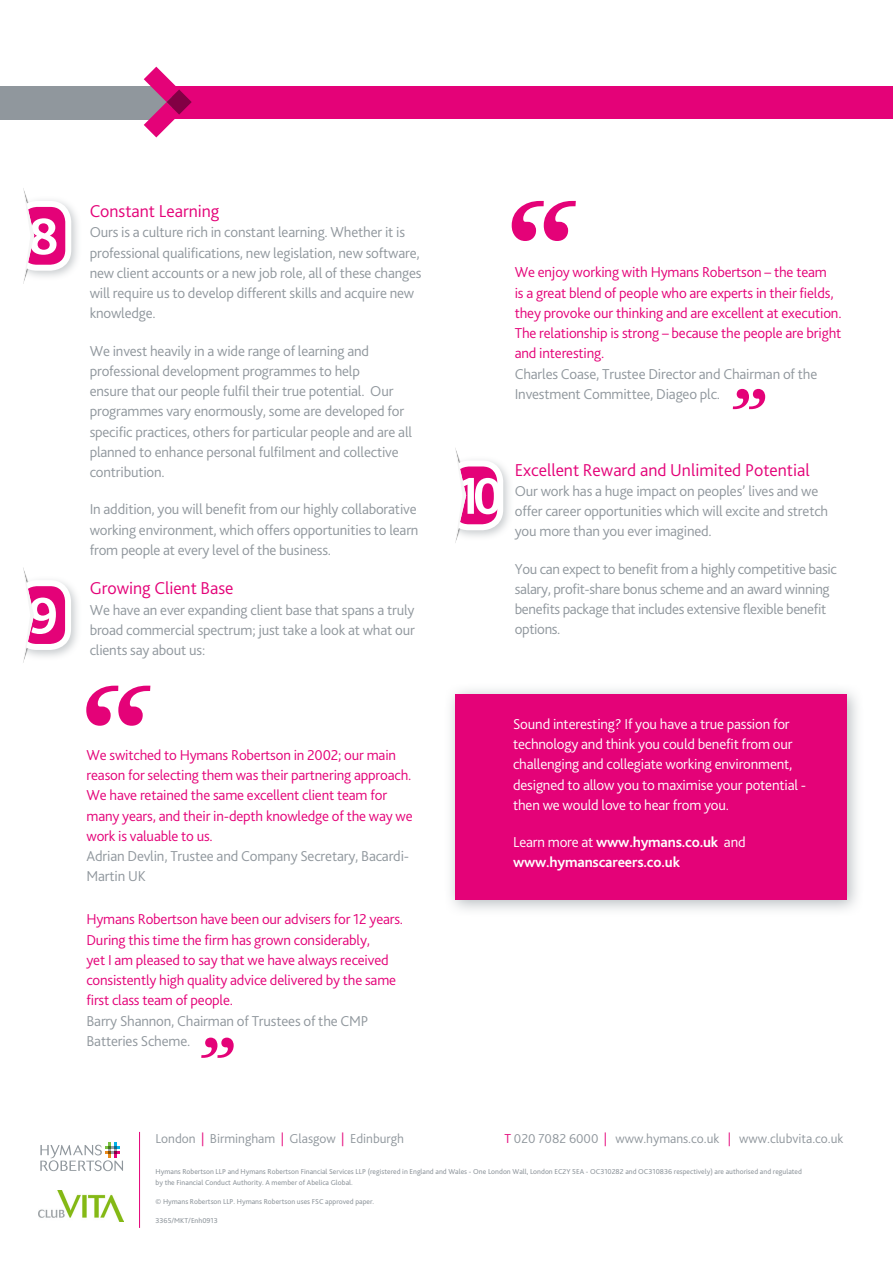
<style>
.page{position:relative;width:893px;height:1263px;background:#fff}
.page>*{position:absolute;margin:0;border:0;box-sizing:border-box;transform-origin:0 0}
.Subhead_grey{font:700 54px "Bliss 2";color:#fff}
.Subhead_pink{font:300 18px "Bliss 2";color:#e40278}
.Body_text{font:300 15px/20.2px "Bliss 2";letter-spacing:-.01em;color:#90979d}
.Body_text-2{font:300 15px/20.2px "Bliss 2";letter-spacing:-.01em;color:#e40278}
.Body_text-3{font:300 15px/20.2px "Bliss 2";letter-spacing:-.01em;color:#fff}
.Body_text-4{font:700 15px/20.2px "Bliss 2";letter-spacing:-.01em;color:#fff}
.regs{font:300 13.5px "Bliss 2";color:#90979d}
.t1{font:7.5px/10.5px "Bliss 2";color:#90979d}
.s1{color:#90979d}
.s2{font-weight:300}
.s3{color:#e40278}
</style>
<div class="page">
<div style="left:444px;top:682px;width:420px;height:235px;background:#90979d;opacity:.65"></div>
<div style="left:455px;top:694px;width:391px;height:205px;background:#e40278"></div>
<div style="left:164px;top:86px;width:729px;height:33px;background:#e40278"></div>
<div style="left:0;top:86px;width:171px;height:33px;background:#90979d"></div>
<svg style="left:144px;top:67px;width:48px;height:70px"></svg>
<img style="left:39px;top:1191px;width:85px;height:30px">
<hr style="left:139px;top:1132px;width:1px;height:96px;background:#e40278">
<svg style="left:40px;top:1142px;width:83px;height:29px"></svg>
<div style="left:11px;top:196px;width:72px;height:86px;background:#959ca1;opacity:.5"></div>
<div style="left:19px;top:204px;width:49px;height:64px;background:#e40278;border-radius:18px"></div>
<div style="left:16px;top:201px;width:55px;height:70px;border:6px solid #fff;border-radius:18px"></div>
<svg style="left:11px;top:188px;width:31px;height:96px"></svg>
<div style="left:11px;top:575px;width:71px;height:86px;background:#959ca1;opacity:.5"></div>
<div style="left:19px;top:583px;width:49px;height:64px;background:#e40278;border-radius:18px"></div>
<div style="left:16px;top:580px;width:55px;height:70px;border:6px solid #fff;border-radius:18px"></div>
<svg style="left:11px;top:567px;width:31px;height:96px"></svg>
<div style="left:443px;top:455px;width:71px;height:86px;background:#959ca1;opacity:.5"></div>
<div style="left:451px;top:463px;width:49px;height:64px;background:#e40278;border-radius:18px"></div>
<div style="left:448px;top:460px;width:55px;height:70px;border:6px solid #fff;border-radius:18px"></div>
<svg style="left:443px;top:448px;width:31px;height:95px"></svg>
<svg style="left:86px;top:686px;width:64px;height:40px"></svg>
<svg style="left:512px;top:201px;width:64px;height:40px"></svg>
<svg style="left:733px;top:389px;width:32px;height:20px"></svg>
<svg style="left:201px;top:1037px;width:33px;height:21px"></svg>
<p class="Subhead_grey" style="left:28px;top:203px;width:32px">8</p>
<p class="Subhead_grey" style="left:28px;top:582px;width:32px">9</p>
<p class="Subhead_pink" style="left:90px;top:200px;width:131px">Constant Learning</p>
<p class="Body_text" style="left:90px;top:222px;width:333px">Ours is a culture rich in constant learning. Whether it is professional qualifications, new legislation, new software, new client accounts or a new job role, all of these changes will require us to develop different skills and acquire new knowledge.</p>
<p class="Body_text" style="left:90px;top:340px;width:324px">We invest heavily in a wide range of learning and professional development programmes to help<br>ensure that our people fulfil their true potential. Our programmes vary enormously, some are developed for specific practices, others for particular people and are all planned to enhance personal fulfilment and collective contribution.</p>
<p class="Body_text" style="left:90px;top:499px;width:330px">In addition, you will benefit from our highly collaborative working environment, which offers opportunities to learn from people at every level of the business.</p>
<p class="Subhead_pink" style="left:90px;top:577px;width:145px">Growing Client Base</p>
<p class="Body_text" style="left:90px;top:599px;width:327px;text-align:justify">We have an ever expanding client base that spans a truly broad commercial spectrum; just take a look at what our clients say about us:</p>
<p class="Body_text-2" style="left:87px;top:744px;width:328px">We switched to Hymans Robertson in 2002; our main reason for selecting them was their partnering approach.<br>We have retained the same excellent client team for many years, and their in-depth knowledge of the way we work is valuable to us.<br><span class="s1">Adrian Devlin, Trustee and Company Secretary, Bacardi-Martin UK</span></p>
<p class="Body_text-2" style="left:86px;top:909px;width:318px">Hymans Robertson have been our advisers for 12 years.<br>During this time the firm has grown considerably,<br>yet I am pleased to say that we have always received consistently high quality advice delivered by the same first class team of people.<br><span class="s1">Barry Shannon, Chairman of Trustees of the CMP Batteries Scheme.</span></p>
<p class="Body_text-2" style="left:515px;top:262px;width:328px">We enjoy working with Hymans Robertson – the team<br>is a great blend of people who are experts in their fields, they provoke our thinking and are excellent at execution.<br>The relationship is strong – because the people are bright and interesting.<br><span class="s1">Charles Coase, Trustee Director and Chairman of the Investment Committee, Diageo plc.</span></p>
<p class="Subhead_grey" style="left:455px;top:462px;width:49px">10</p>
<p class="Subhead_pink" style="left:515px;top:458px;width:296px">Excellent Reward and Unlimited Potential</p>
<p class="Body_text" style="left:515px;top:480px;width:315px">Our work has a huge impact on peoples’ lives and we offer career opportunities which will excite and stretch you more than you ever imagined.</p>
<p class="Body_text" style="left:515px;top:558px;width:324px">You can expect to benefit from a highly competitive basic salary, profit-share bonus scheme and an award winning benefits package that includes extensive flexible benefit options.</p>
<p class="Body_text-3" style="left:513px;top:713px;width:295px">Sound interesting? If you have a true passion for technology and think you could benefit from our challenging and collegiate working environment, designed to allow you to maximise your potential - then we would love to hear from you.</p>
<p class="Body_text-4" style="left:513px;top:832px;width:234px"><span class="s2">Learn more at</span> www.hymans.co.uk <span class="s2">and </span>www.hymanscareers.co.uk</p>
<p class="regs" style="left:156px;top:1130px;width:250px">London <span class="s3">|</span> Birmingham <span class="s3">|</span> Glasgow <span class="s3">|</span> Edinburgh</p>
<p class="regs" style="left:504px;top:1130px;width:340px"><span class="s3">T</span> 020 7082 6000 <span class="s3">|</span> www.hymans.co.uk <span class="s3">|</span> www.clubvita.co.uk</p>
<p class="t1" style="left:156px;top:1166px;width:648px">Hymans Robertson LLP and Hymans Robertson Financial Services LLP (registered in England and Wales - One London Wall, London EC2Y 5EA - OC310282 and OC310836 respectively) are authorised and regulated by the Financial Conduct Authority. A member of Abelica Global.</p>
<p class="t1" style="left:156px;top:1195px;width:220px">© Hymans Robertson LLP. Hymans Robertson uses FSC approved paper.</p>
<p class="t1" style="left:156px;top:1214px;width:64px">3365/MKT/Enh0913</p>
</div>
